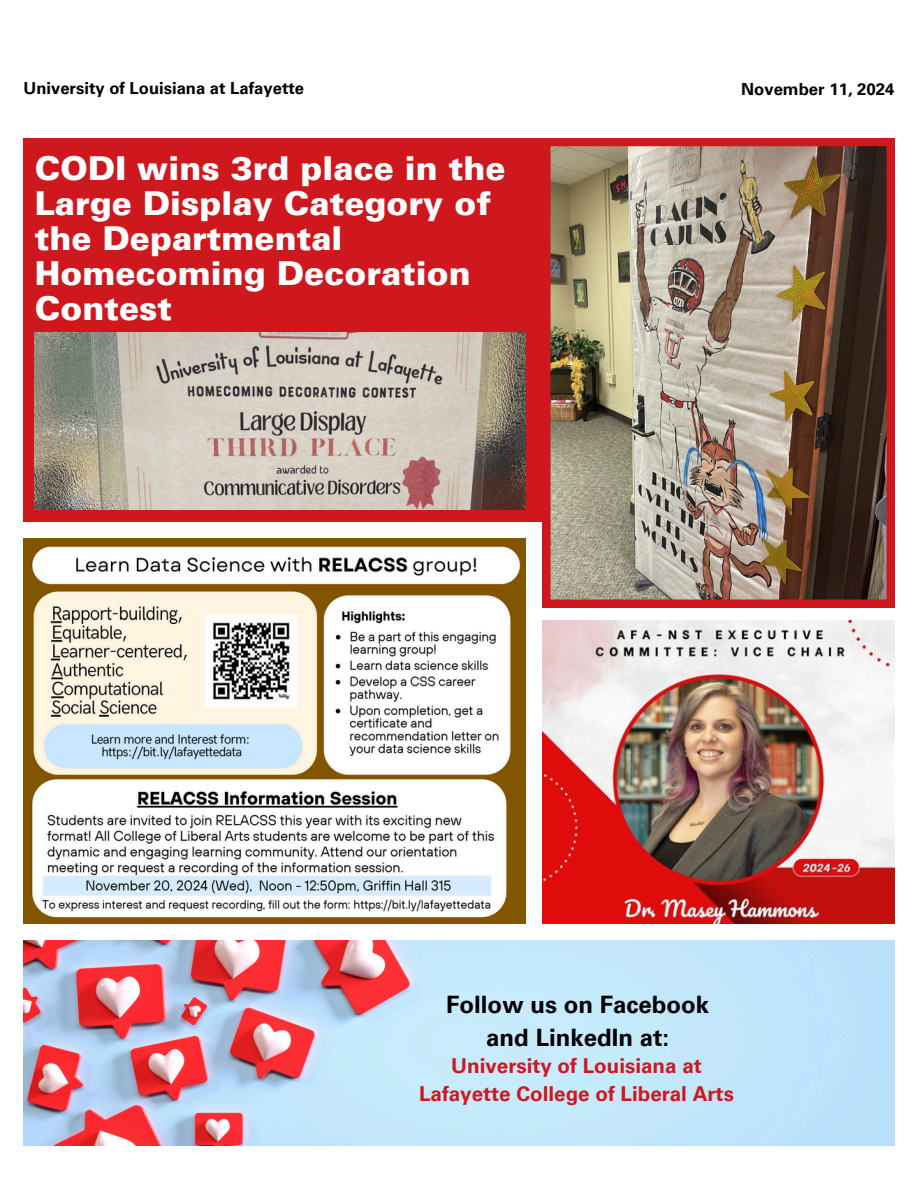
<style>
.page{position:relative;width:918px;height:1188px;background:#fff}
.page>*{position:absolute;margin:0;border:0;box-sizing:border-box;transform-origin:0 0}
.t1{font:900 33px/34.8px "Univers LT Pro 75";color:#fff}
.t2{font:700 24px/33.5px "Univers LT Pro 65";color:#000;text-align:center}
.t3{font:700 20.55px/28.3px "Univers LT Pro 65";color:#ce181e;text-align:center}
.t4{font:700 16.65px "Univers LT Pro 65";color:#000}
</style>
<div class="page">
<img style="left:23px;top:941px;width:872px;height:205px">
<div style="left:23px;top:138px;width:872px;height:384px;background:#ce181e"></div>
<img style="left:543px;top:146px;width:351px;height:461px">
<img style="left:23px;top:539px;width:502px;height:384px">
<img style="left:543px;top:621px;width:352px;height:303px">
<img style="left:35px;top:333px;width:490px;height:177px">
<h2 class="t4" style="left:23px;top:82px;width:282px">University of Louisiana at Lafayette</h2>
<h3 class="t4" style="left:741px;top:83px;width:155px">November 11, 2024</h3>
<p class="t1" style="left:35px;top:156px;width:472px">CODI wins 3rd place in the<br>Large Display Category of the Departmental<br>Homecoming Decoration<br>Contest</p>
<h1 class="t2" style="left:446px;top:991px;width:264px">Follow us on Facebook and LinkedIn at:</h1>
<p class="t3" style="left:419px;top:1054px;width:316px">University of Louisiana at<br>Lafayette College of Liberal Arts</p>
</div>
